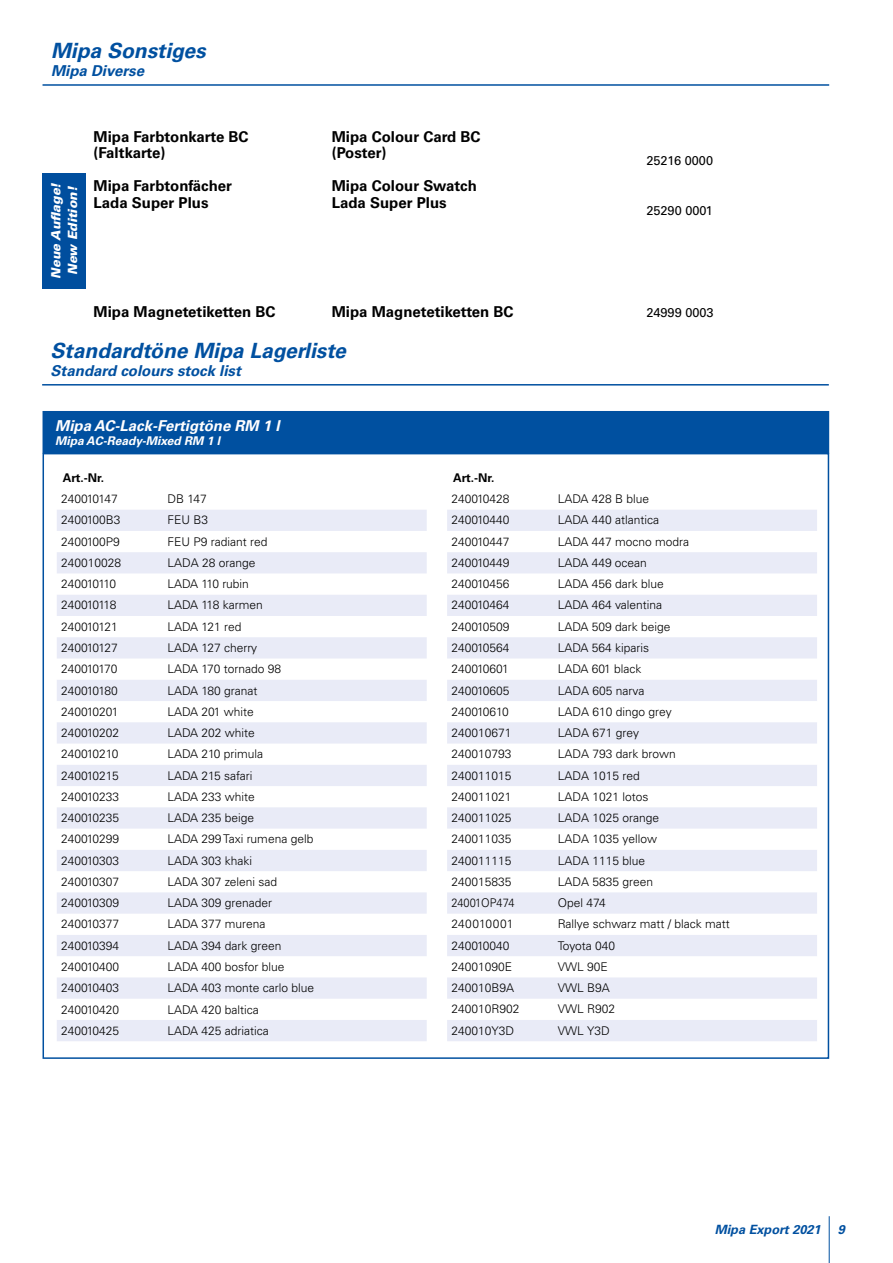
<style>
.page{position:relative;width:893px;height:1263px;background:#fff}
.page>*{position:absolute;margin:0;border:0;box-sizing:border-box;transform-origin:0 0}
.t1{font:italic 700 21px "Univers LT Pro 65";color:#0050a0}
.t2{font:700 15px/16.5px "Univers LT Pro 65";color:#000}
.t3{font:italic 700 15px "Univers LT Pro 65";color:#0050a0}
.t4{font:italic 700 15px "Univers LT Pro 65";color:#fff}
.t5{font:12.75px "Univers LT Pro 55 Roman";color:#000}
.t6{font:italic 900 12.75px/16.5px "Univers LT Pro 75";color:#fff}
.t7{font:italic 700 12.75px "Univers LT Pro 65";color:#0050a0}
.t8{font:300 12px "Univers LT Pro 45";color:#000}
.t9{font:300 12px "Univers LT Pro 45";letter-spacing:-.025em;color:#000}
.t10{font:italic 700 12px "Univers LT Pro 65";color:#fff}
.t11{font:700 12px "Univers LT Pro 65";color:#000}
.t12{font:300 12px "Univers LT Pro 45";color:#000;scale:.92 1}
.t13{font:300 12px "Univers LT Pro 45";letter-spacing:-.075em;color:#000}
.t14{font:300 12px "Univers LT Pro 45";letter-spacing:-.055em;color:#000}
.t15{font:300 12px "Univers LT Pro 45";letter-spacing:-.035em;color:#000}
.t16{font:300 12px "Univers LT Pro 45";letter-spacing:.02em;color:#000}
</style>
<div class="page">
<hr style="left:829px;top:1216px;width:1px;height:47px;background:#0050a0">
<hr style="left:43px;top:84px;width:786px;height:2px;background:#0050a0">
<div style="left:43px;top:173px;width:43px;height:116px;background:#004e9e"></div>
<hr style="left:42px;top:384px;width:787px;height:2px;background:#0050a0">
<div style="left:43px;top:411px;width:786px;height:42px;background:#0050a0"></div>
<svg style="left:42px;top:452px;width:788px;height:607px"></svg>
<h1 class="t1" style="left:51px;top:38px;width:156px">Mipa Sonstiges</h1>
<p class="t3" style="left:51px;top:62px;width:95px">Mipa Diverse</p>
<p class="t6" style="left:48px;top:279px;width:98px;rotate:-90deg">Neue Auflage!<br>New Edition!</p>
<p class="t2" style="left:94px;top:128px;width:156px">Mipa Farbtonkarte BC (Faltkarte)</p>
<p class="t2" style="left:94px;top:178px;width:140px">Mipa Farbtonfächer<br>Lada Super Plus</p>
<p class="t2" style="left:332px;top:128px;width:150px">Mipa Colour Card BC (Poster)</p>
<p class="t2" style="left:332px;top:178px;width:147px">Mipa Colour Swatch<br>Lada Super Plus</p>
<p class="t5" style="left:646px;top:153px;width:68px">25216 0000</p>
<p class="t5" style="left:646px;top:202px;width:68px">25290 0001</p>
<p class="t2" style="left:94px;top:304px;width:183px">Mipa Magnetetiketten BC</p>
<p class="t2" style="left:332px;top:304px;width:183px">Mipa Magnetetiketten BC</p>
<p class="t5" style="left:646px;top:305px;width:69px">24999 0003</p>
<h1 class="t1" style="left:51px;top:338px;width:297px">Standardtöne Mipa Lagerliste</h1>
<p class="t3" style="left:51px;top:361px;width:192px">Standard colours stock list</p>
<p class="t4" style="left:55px;top:416px;width:226px">Mipa AC-Lack-Fertigtöne RM 1 l</p>
<p class="t10" style="left:55px;top:434px;width:166px">Mipa AC-Ready-Mixed RM 1 l</p>
<p class="t11" style="left:63px;top:471px;width:43px">Art.-Nr.</p>
<p class="t9" style="left:61px;top:492px;width:58px">240010147</p>
<p class="t8" style="left:167px;top:492px;width:41px">DB 147</p>
<p class="t8" style="left:61px;top:513px;width:61px">2400100B3</p>
<p class="t8" style="left:167px;top:513px;width:42px">FEU B3</p>
<p class="t8" style="left:61px;top:534px;width:60px">2400100P9</p>
<p class="t8" style="left:167px;top:534px;width:102px">FEU P9 radiant red</p>
<p class="t8" style="left:61px;top:555px;width:62px">240010028</p>
<p class="t8" style="left:167px;top:555px;width:90px">LADA 28 orange</p>
<p class="t13" style="left:61px;top:577px;width:57px">240010110</p>
<p class="t8" style="left:167px;top:577px;width:83px">LADA 110 rubin</p>
<p class="t14" style="left:61px;top:598px;width:57px">240010118</p>
<p class="t8" style="left:167px;top:598px;width:97px">LADA 118 karmen</p>
<p class="t9" style="left:61px;top:619px;width:58px">240010121</p>
<p class="t8" style="left:167px;top:619px;width:76px">LADA 121 red</p>
<p class="t9" style="left:61px;top:640px;width:58px">240010127</p>
<p class="t8" style="left:167px;top:640px;width:91px">LADA 127 cherry</p>
<p class="t15" style="left:61px;top:662px;width:58px">240010170</p>
<p class="t8" style="left:167px;top:662px;width:115px">LADA 170 tornado 98</p>
<p class="t8" style="left:61px;top:683px;width:58px">240010180</p>
<p class="t8" style="left:167px;top:683px;width:92px">LADA 180 granat</p>
<p class="t8" style="left:61px;top:704px;width:59px">240010201</p>
<p class="t8" style="left:167px;top:704px;width:88px">LADA 201 white</p>
<p class="t8" style="left:61px;top:725px;width:60px">240010202</p>
<p class="t8" style="left:167px;top:725px;width:89px">LADA 202 white</p>
<p class="t8" style="left:61px;top:747px;width:59px">240010210</p>
<p class="t8" style="left:167px;top:747px;width:97px">LADA 210 primula</p>
<p class="t8" style="left:61px;top:768px;width:59px">240010215</p>
<p class="t8" style="left:167px;top:768px;width:87px">LADA 215 safari</p>
<p class="t8" style="left:61px;top:789px;width:60px">240010233</p>
<p class="t8" style="left:167px;top:789px;width:89px">LADA 233 white</p>
<p class="t8" style="left:61px;top:810px;width:60px">240010235</p>
<p class="t8" style="left:167px;top:810px;width:88px">LADA 235 beige</p>
<p class="t8" style="left:61px;top:832px;width:60px">240010299</p>
<p class="t8" style="left:167px;top:832px;width:148px">LADA 299 Taxi rumena gelb</p>
<p class="t8" style="left:61px;top:853px;width:60px">240010303</p>
<p class="t8" style="left:167px;top:853px;width:86px">LADA 303 khaki</p>
<p class="t8" style="left:61px;top:874px;width:60px">240010307</p>
<p class="t8" style="left:167px;top:874px;width:111px">LADA 307 zeleni sad</p>
<p class="t8" style="left:61px;top:896px;width:60px">240010309</p>
<p class="t8" style="left:167px;top:896px;width:106px">LADA 309 grenader</p>
<p class="t8" style="left:61px;top:917px;width:60px">240010377</p>
<p class="t8" style="left:167px;top:917px;width:100px">LADA 377 murena</p>
<p class="t8" style="left:61px;top:938px;width:60px">240010394</p>
<p class="t8" style="left:167px;top:938px;width:116px">LADA 394 dark green</p>
<p class="t8" style="left:61px;top:959px;width:60px">240010400</p>
<p class="t8" style="left:167px;top:959px;width:119px">LADA 400 bosfor blue</p>
<p class="t8" style="left:61px;top:981px;width:60px">240010403</p>
<p class="t8" style="left:167px;top:981px;width:148px">LADA 403 monte carlo blue</p>
<p class="t8" style="left:61px;top:1002px;width:60px">240010420</p>
<p class="t8" style="left:167px;top:1002px;width:93px">LADA 420 baltica</p>
<p class="t8" style="left:61px;top:1023px;width:60px">240010425</p>
<p class="t8" style="left:167px;top:1023px;width:103px">LADA 425 adriatica</p>
<p class="t11" style="left:453px;top:471px;width:43px">Art.-Nr.</p>
<p class="t8" style="left:451px;top:492px;width:60px">240010428</p>
<p class="t8" style="left:558px;top:492px;width:93px">LADA 428 B blue</p>
<p class="t8" style="left:451px;top:513px;width:60px">240010440</p>
<p class="t8" style="left:558px;top:513px;width:103px">LADA 440 atlantica</p>
<p class="t8" style="left:451px;top:534px;width:60px">240010447</p>
<p class="t8" style="left:558px;top:534px;width:133px">LADA 447 mocno modra</p>
<p class="t8" style="left:451px;top:555px;width:60px">240010449</p>
<p class="t8" style="left:558px;top:555px;width:91px">LADA 449 ocean</p>
<p class="t8" style="left:451px;top:577px;width:60px">240010456</p>
<p class="t8" style="left:558px;top:577px;width:108px">LADA 456 dark blue</p>
<p class="t8" style="left:451px;top:598px;width:60px">240010464</p>
<p class="t8" style="left:558px;top:598px;width:106px">LADA 464 valentina</p>
<p class="t8" style="left:451px;top:619px;width:60px">240010509</p>
<p class="t8" style="left:558px;top:619px;width:114px">LADA 509 dark beige</p>
<p class="t8" style="left:451px;top:640px;width:60px">240010564</p>
<p class="t8" style="left:558px;top:640px;width:93px">LADA 564 kiparis</p>
<p class="t8" style="left:451px;top:662px;width:59px">240010601</p>
<p class="t8" style="left:558px;top:662px;width:85px">LADA 601 black</p>
<p class="t8" style="left:451px;top:683px;width:60px">240010605</p>
<p class="t8" style="left:558px;top:683px;width:88px">LADA 605 narva</p>
<p class="t8" style="left:451px;top:704px;width:59px">240010610</p>
<p class="t8" style="left:558px;top:704px;width:116px">LADA 610 dingo grey</p>
<p class="t8" style="left:451px;top:725px;width:62px">240010671</p>
<p class="t8" style="left:558px;top:725px;width:83px">LADA 671 grey</p>
<p class="t8" style="left:451px;top:747px;width:62px">240010793</p>
<p class="t8" style="left:558px;top:747px;width:120px">LADA 793 dark brown</p>
<p class="t8" style="left:451px;top:768px;width:62px">240011015</p>
<p class="t8" style="left:558px;top:768px;width:84px">LADA 1015 red</p>
<p class="t8" style="left:451px;top:789px;width:62px">240011021</p>
<p class="t8" style="left:558px;top:789px;width:92px">LADA 1021 lotos</p>
<p class="t8" style="left:451px;top:810px;width:62px">240011025</p>
<p class="t8" style="left:558px;top:810px;width:103px">LADA 1025 orange</p>
<p class="t8" style="left:451px;top:832px;width:62px">240011035</p>
<p class="t8" style="left:558px;top:832px;width:101px">LADA 1035 yellow</p>
<p class="t8" style="left:451px;top:853px;width:62px">240011115</p>
<p class="t8" style="left:558px;top:853px;width:89px">LADA 1115 blue</p>
<p class="t8" style="left:451px;top:874px;width:62px">240015835</p>
<p class="t8" style="left:558px;top:874px;width:97px">LADA 5835 green</p>
<p class="t12" style="left:451px;top:895px;width:70px">24001OP474</p>
<p class="t8" style="left:558px;top:895px;width:50px">Opel 474</p>
<p class="t16" style="left:451px;top:917px;width:63px">240010001</p>
<p class="t8" style="left:558px;top:917px;width:174px">Rallye schwarz matt / black matt</p>
<p class="t8" style="left:451px;top:938px;width:60px">240010040</p>
<p class="t8" style="left:558px;top:938px;width:59px">Toyota 040</p>
<p class="t8" style="left:451px;top:959px;width:62px">24001090E</p>
<p class="t8" style="left:558px;top:959px;width:52px">VWL 90E</p>
<p class="t8" style="left:451px;top:980px;width:64px">240010B9A</p>
<p class="t8" style="left:558px;top:980px;width:54px">VWL B9A</p>
<p class="t8" style="left:451px;top:1002px;width:70px">240010R902</p>
<p class="t8" style="left:558px;top:1002px;width:59px">VWL R902</p>
<p class="t8" style="left:451px;top:1023px;width:64px">240010Y3D</p>
<p class="t8" style="left:558px;top:1023px;width:54px">VWL Y3D</p>
<p class="t7" style="left:715px;top:1222px;width:108px">Mipa Export 2021</p>
<p class="t7" style="left:838px;top:1222px;width:9px">9</p>
</div>
